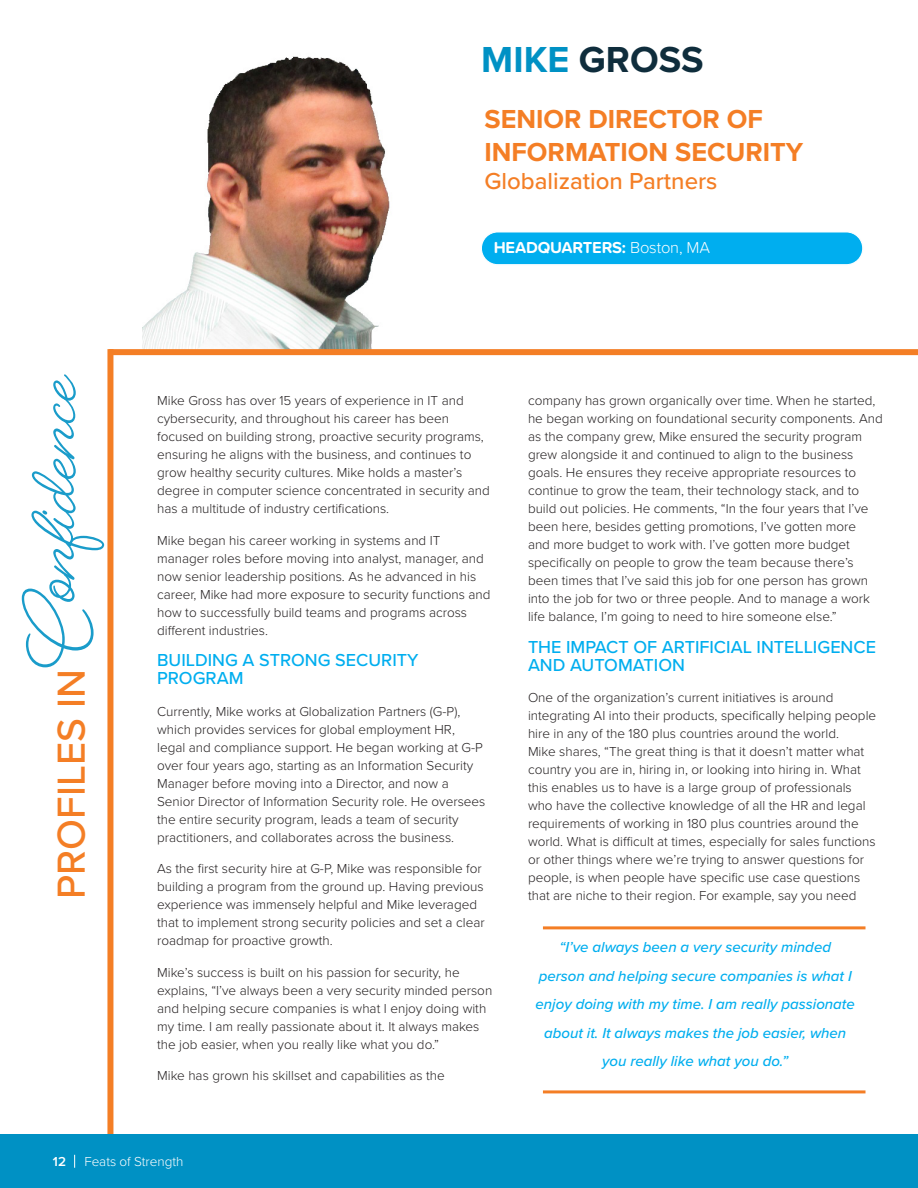
<style>
.page{position:relative;width:918px;height:1188px;background:#fff}
.page>*{position:absolute;margin:0;border:0;box-sizing:border-box;transform-origin:0 0}
.t1{font:700 79.5px "Beloved Script";color:#1a9cca}
.t2{font:500 40.5px "Proxima Nova";color:#f47e25}
.t3{font:700 37.5px "Proxima Nova";color:#0f2d3c}
.t4{font:700 27px/32.4px "Proxima Nova";color:#f47e25}
.t5{font:500 24px "Proxima Nova";color:#f47e25}
.Body_Text{font:500 18px/18px "Proxima Nova";color:#00aeef}
.Body_Text-2{font:700 16.5px "Proxima Soft";letter-spacing:-.01em;color:#fff}
.Body_Text-3{font:italic 500 15px/28.5px "Proxima Nova";color:#00aeef;text-align:center}
.Body_Text-4{font:300 13.5px/18px "Proxima Nova";color:#231f20}
.t6{font:300 13.5px "Proxima Nova";color:#fff}
.t7{font:600 13.5px "Proxima Nova";color:#fff}
.s1{color:#0091c4}
.s2{font-weight:300}
</style>
<div class="page">
<div style="left:0;top:1135px;width:918px;height:53px;background:#0091c4"></div>
<svg style="left:74px;top:1155px;width:1px;height:13px"></svg>
<img style="left:143px;top:56px;width:247px;height:293px">
<div style="left:107px;top:349px;width:6px;height:785px;background:#f47e25"></div>
<div style="left:109px;top:349px;width:809px;height:6px;background:#f47e25"></div>
<div style="left:481px;top:231px;width:382px;height:34px;background:#00aeef;border-radius:17px"></div>
<div style="left:480px;top:231px;width:384px;height:35px;border:1px solid #fff;border-radius:17px"></div>
<div style="left:481px;top:231px;width:382px;height:34px;border:1px solid #fff;border-radius:17px"></div>
<div style="left:481px;top:232px;width:382px;height:33px;border:1px solid #fff;border-radius:16px"></div>
<hr style="left:543px;top:926px;width:323px;height:3px;background:#f47e25">
<hr style="left:543px;top:1090px;width:323px;height:3px;background:#f47e25">
<p class="t3" style="left:481px;top:32px;width:224px"><span class="s1">MIKE</span> GROSS</p>
<p class="t4" style="left:485px;top:102px;width:320px">SENIOR DIRECTOR OF<br>INFORMATION SECURITY</p>
<p class="t5" style="left:485px;top:163px;width:234px">Globalization Partners</p>
<p class="t1" style="left:-1px;top:667px;width:295px;rotate:-90deg">Confidence</p>
<p class="t2" style="left:41px;top:899px;width:232px;rotate:-90deg">PROFILES IN</p>
<p class="Body_Text-2" style="left:494px;top:235px;width:218px">HEADQUARTERS: <span class="s2">Boston, MA</span></p>
<p class="Body_Text-4" style="left:157px;top:391px;width:334px">Mike Gross has over 15 years of experience in IT and cybersecurity, and throughout his career has been focused on building strong, proactive security programs, ensuring he aligns with the business, and continues to grow healthy security cultures. Mike holds a master’s degree in computer science concentrated in security and has a multitude of industry certifications.</p>
<p class="Body_Text-4" style="left:157px;top:530px;width:335px">Mike began his career working in systems and IT manager roles before moving into analyst, manager, and now senior leadership positions. As he advanced in his career, Mike had more exposure to security functions and how to successfully build teams and programs across different industries.</p>
<p class="Body_Text" style="left:157px;top:651px;width:263px">BUILDING A STRONG SECURITY<br>PROGRAM</p>
<p class="Body_Text-4" style="left:157px;top:701px;width:330px">Currently, Mike works at Globalization Partners (G-P), which provides services for global employment HR, legal and compliance support. He began working at G-P over four years ago, starting as an Information Security Manager before moving into a Director, and now a Senior Director of Information Security role. He oversees the entire security program, leads a team of security practitioners, and collaborates across the business.</p>
<p class="Body_Text-4" style="left:157px;top:859px;width:329px">As the first security hire at G-P, Mike was responsible for building a program from the ground up. Having previous experience was immensely helpful and Mike leveraged that to implement strong security policies and set a clear roadmap for proactive growth.</p>
<p class="Body_Text-4" style="left:157px;top:962px;width:337px">Mike’s success is built on his passion for security, he explains, “I’ve always been a very security minded person and helping secure companies is what I enjoy doing with my time. I am really passionate about it. It always makes the job easier, when you really like what you do.”</p>
<p class="Body_Text-4" style="left:157px;top:1066px;width:289px">Mike has grown his skillset and capabilities as the</p>
<p class="Body_Text-4" style="left:528px;top:391px;width:356px">company has grown organically over time. When he started, he began working on foundational security components. And as the company grew, Mike ensured the security program grew alongside it and continued to align to the business goals. He ensures they receive appropriate resources to continue to grow the team, their technology stack, and to build out policies. He comments, “In the four years that I’ve been here, besides getting promotions, I’ve gotten more<br>and more budget to work with. I’ve gotten more budget specifically on people to grow the team because there’s been times that I’ve said this job for one person has grown into the job for two or three people. And to manage a work life balance, I’m going to need to hire someone else.”</p>
<p class="Body_Text" style="left:528px;top:637px;width:350px">THE IMPACT OF ARTIFICIAL INTELLIGENCE<br>AND AUTOMATION</p>
<p class="Body_Text-4" style="left:528px;top:688px;width:350px">One of the organization’s current initiatives is around integrating AI into their products, specifically helping people hire in any of the 180 plus countries around the world.<br>Mike shares, “The great thing is that it doesn’t matter what country you are in, hiring in, or looking into hiring in. What this enables us to have is a large group of professionals who have the collective knowledge of all the HR and legal requirements of working in 180 plus countries around the world. What is difficult at times, especially for sales functions or other things where we’re trying to answer questions for people, is when people have specific use case questions that are niche to their region. For example, say you need</p>
<p class="Body_Text-3" style="left:536px;top:933px;width:321px">“I’ve always been a very security minded person and helping secure companies is what I enjoy doing with my time. I am really passionate about it. It always makes the job easier, when you really like what you do.”</p>
<p class="t7" style="left:53px;top:1151px;width:15px">12</p>
<p class="t6" style="left:84px;top:1152px;width:101px">Feats of Strength</p>
</div>
